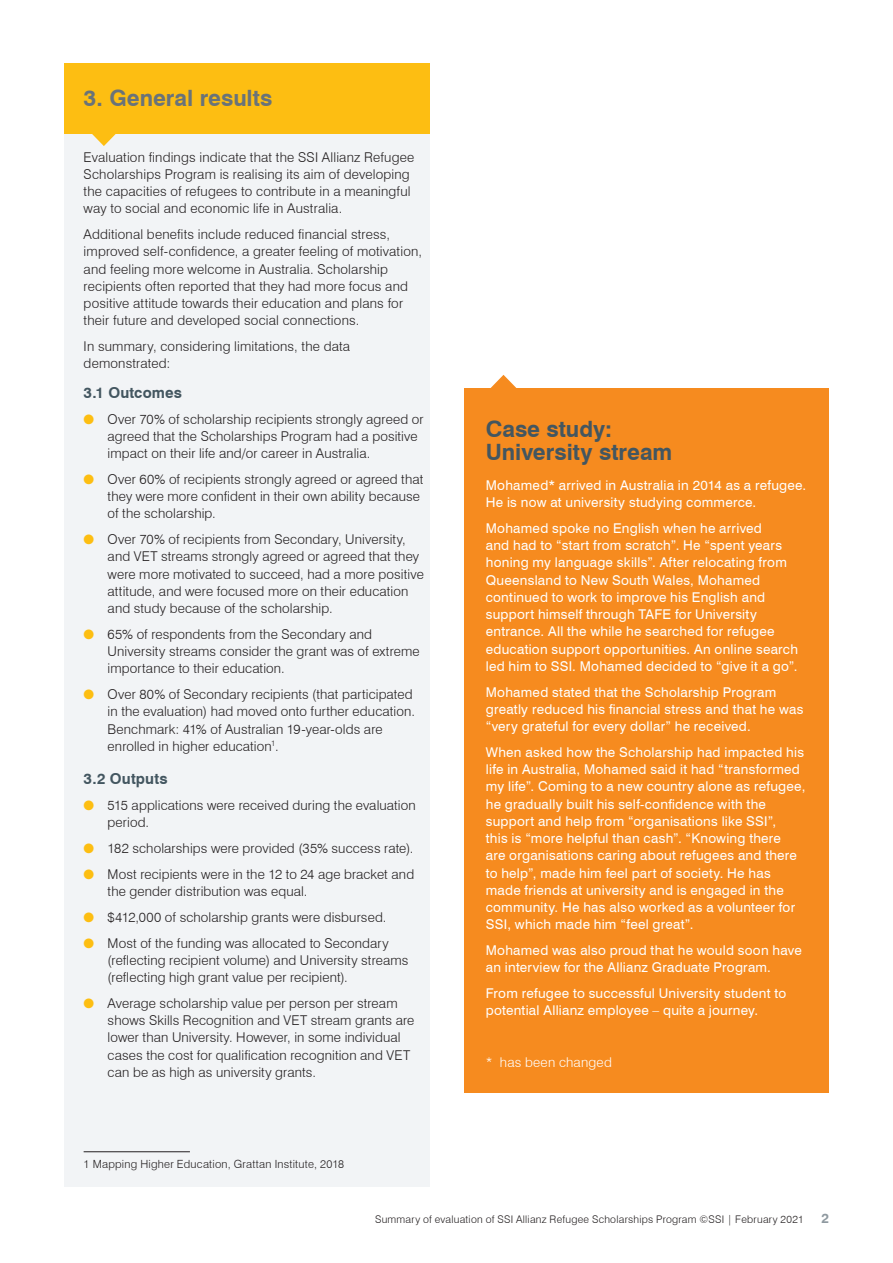
<style>
.page{position:relative;width:893px;height:1263px;background:#fff}
.page>*{position:absolute;margin:0;border:0;box-sizing:border-box;transform-origin:0 0}
.t1{font:700 22.5px/22.5px "Swiss 721 BT";color:#435660}
.t2{font:700 22.5px "Swiss 721 BT";color:#697379}
.t3{font:700 15px "Swiss 721 BT";letter-spacing:.01em;color:#435660}
.t4{font:300 13.5px/17.2px "Swiss 721 BT";letter-spacing:.01em;color:#231f20}
.t5{font:13.5px/17.2px "Swiss 721 BT";letter-spacing:.02em;color:#fff}
.t6{font:300 13.5px "Swiss 721 BT";letter-spacing:.015em;color:#fff}
.t7{font:700 13.5px "Swiss 721 BT";color:#8f99a0}
.t8{font:300 11.25px "Swiss 721 BT";letter-spacing:.02em;color:#231f20}
.t9{font:300 10.5px "Swiss 721 BT";letter-spacing:.025em;color:#231f20}
.s1{color:#fdbe12}
</style>
<div class="page">
<div style="left:464px;top:388px;width:364px;height:705px;background:#f68b1f"></div>
<svg style="left:490px;top:375px;width:27px;height:13px"></svg>
<div style="left:64px;top:103px;width:365px;height:1083px;background:#f2f4f6"></div>
<div style="left:64px;top:64px;width:365px;height:70px;background:#fdbe12"></div>
<svg style="left:92px;top:134px;width:24px;height:12px"></svg>
<hr style="left:84px;top:1151px;width:106px;height:1px;background:#231f20">
<h1 class="t2" style="left:84px;top:84px;width:190px">3. General results</h1>
<p class="t4" style="left:84px;top:148px;width:332px">Evaluation findings indicate that the SSI Allianz Refugee Scholarships Program is realising its aim of developing the capacities of refugees to contribute in a meaningful way to social and economic life in Australia.</p>
<p class="t4" style="left:84px;top:226px;width:340px">Additional benefits include reduced financial stress, improved self-confidence, a greater feeling of motivation, and feeling more welcome in Australia. Scholarship recipients often reported that they had more focus and positive attitude towards their education and plans for their future and developed social connections.</p>
<p class="t4" style="left:84px;top:338px;width:268px">In summary, considering limitations, the data demonstrated:</p>
<p class="t3" style="left:84px;top:383px;width:100px">3.1 Outcomes</p>
<p class="t4" style="left:108px;top:410px;width:317px;text-indent:-24px"><span class="s1">●</span> Over 70% of scholarship recipients strongly agreed or agreed that the Scholarships Program had a positive impact on their life and/or career in Australia.</p>
<p class="t4" style="left:108px;top:470px;width:317px;text-indent:-24px"><span class="s1">●</span> Over 60% of recipients strongly agreed or agreed that they were more confident in their own ability because of the scholarship.</p>
<p class="t4" style="left:108px;top:530px;width:318px;text-indent:-24px"><span class="s1">●</span> Over 70% of recipients from Secondary, University, and VET streams strongly agreed or agreed that they were more motivated to succeed, had a more positive attitude, and were focused more on their education and study because of the scholarship.</p>
<p class="t4" style="left:108px;top:625px;width:314px;text-indent:-24px"><span class="s1">●</span> 65% of respondents from the Secondary and<br>University streams consider the grant was of extreme importance to their education.</p>
<p class="t4" style="left:108px;top:685px;width:309px;text-indent:-24px"><span class="s1">●</span> Over 80% of Secondary recipients (that participated in the evaluation) had moved onto further education.<br>Benchmark: 41% of Australian 19-year-olds are enrolled in higher education<sup>1</sup>.</p>
<p class="t3" style="left:84px;top:770px;width:85px">3.2 Outputs</p>
<p class="t4" style="left:108px;top:796px;width:310px;text-indent:-24px"><span class="s1">●</span> 515 applications were received during the evaluation period.</p>
<p class="t4" style="left:84px;top:839px;width:331px"><span class="s1">●</span> 182 scholarships were provided (35% success rate).</p>
<p class="t4" style="left:108px;top:865px;width:308px;text-indent:-24px"><span class="s1">●</span> Most recipients were in the 12 to 24 age bracket and the gender distribution was equal.</p>
<p class="t4" style="left:84px;top:908px;width:304px"><span class="s1">●</span> $412,000 of scholarship grants were disbursed.</p>
<p class="t4" style="left:108px;top:934px;width:302px;text-indent:-24px"><span class="s1">●</span> Most of the funding was allocated to Secondary (reflecting recipient volume) and University streams (reflecting high grant value per recipient).</p>
<p class="t4" style="left:108px;top:994px;width:308px;text-indent:-24px"><span class="s1">●</span> Average scholarship value per person per stream shows Skills Recognition and VET stream grants are lower than University. However, in some individual cases the cost for qualification recognition and VET can be as high as university grants.</p>
<p class="t8" style="left:84px;top:1157px;width:262px">1 Mapping Higher Education, Grattan Institute, 2018</p>
<h1 class="t1" style="left:486px;top:418px;width:188px">Case study:<br>University stream</h1>
<p class="t5" style="left:486px;top:476px;width:322px">Mohamed* arrived in Australia in 2014 as a refugee.<br>He is now at university studying commerce.</p>
<p class="t5" style="left:486px;top:519px;width:314px">Mohamed spoke no English when he arrived<br>and had to “start from scratch”. He “spent years honing my language skills”. After relocating from Queensland to New South Wales, Mohamed continued to work to improve his English and support himself through TAFE for University entrance. All the while he searched for refugee education support opportunities. An online search led him to SSI. Mohamed decided to “give it a go”.</p>
<p class="t5" style="left:486px;top:683px;width:319px">Mohamed stated that the Scholarship Program greatly reduced his financial stress and that he was “very grateful for every dollar” he received.</p>
<p class="t5" style="left:486px;top:743px;width:321px">When asked how the Scholarship had impacted his life in Australia, Mohamed said it had “transformed my life”. Coming to a new country alone as refugee, he gradually built his self-confidence with the support and help from “organisations like SSI”,<br>this is “more helpful than cash”. “Knowing there<br>are organisations caring about refugees and there to help”, made him feel part of society. He has made friends at university and is engaged in the community. He has also worked as a volunteer for SSI, which made him “feel great”.</p>
<p class="t5" style="left:486px;top:941px;width:317px">Mohamed was also proud that he would soon have an interview for the Allianz Graduate Program.</p>
<p class="t5" style="left:486px;top:984px;width:302px">From refugee to successful University student to potential Allianz employee – quite a journey.</p>
<p class="t6" style="left:486px;top:1054px;width:128px">* has been changed</p>
<p class="t9" style="left:375px;top:1213px;width:430px">Summary of evaluation of SSI Allianz Refugee Scholarships Program ©SSI | February 2021</p>
<p class="t7" style="left:821px;top:1210px;width:9px">2</p>
</div>
